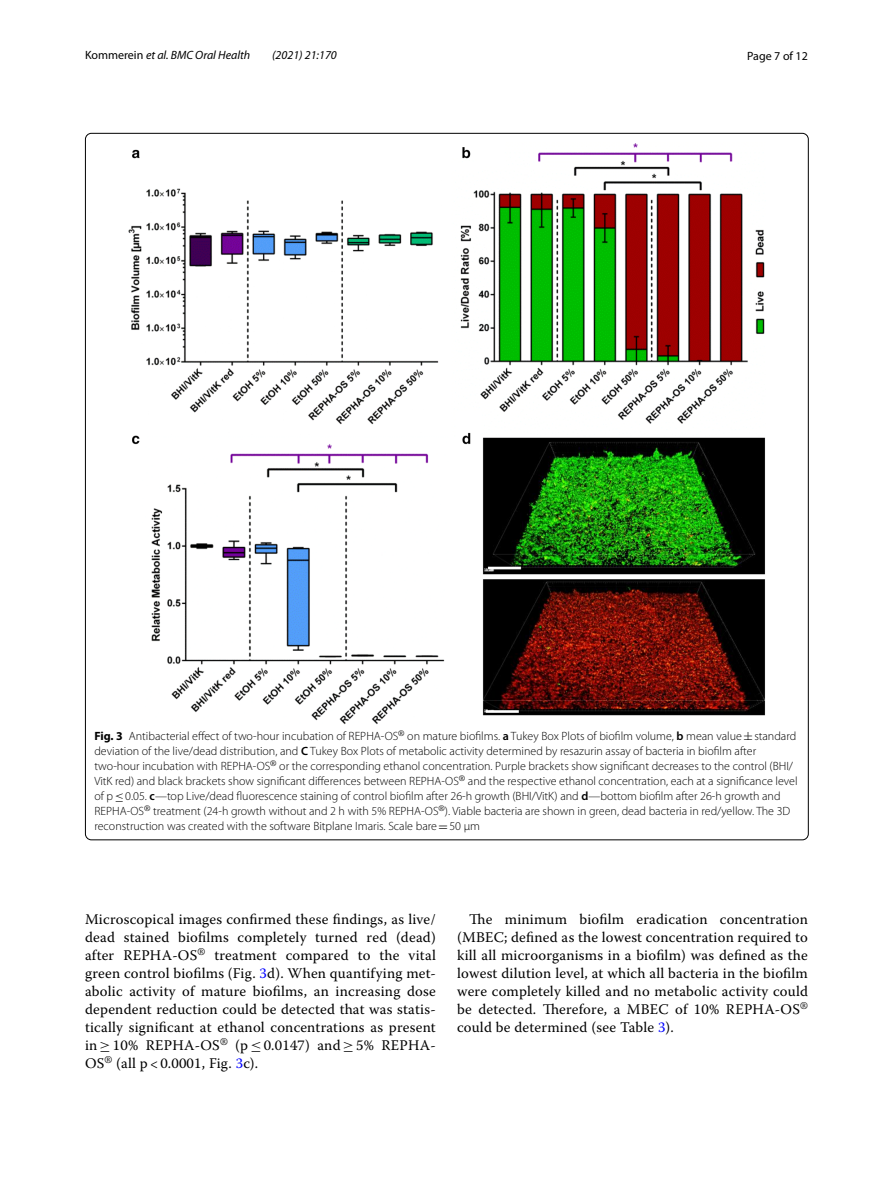
<style>
.page{position:relative;width:893px;height:1187px;background:#fff}
.page>*{position:absolute;margin:0;border:0;box-sizing:border-box;transform-origin:0 0}
.t1{font:14.7px/18px "Warnock Pro";letter-spacing:.015em;color:#000;text-align:justify}
.t2{font:300 12px/15px "Myriad Pro";color:#000}
.t3{font:italic 12px "Myriad Pro";color:#000}
.t4{font:12px "Myriad Pro";color:#000}
.s1{font-style:normal}
.s2{font-weight:700}
.s3{font-weight:600}
.s4{font-family:"MTSY";font-weight:400}
.s5{color:#00f}
.s6{font-family:"MTSY"}
</style>
<div class="page">
<img style="left:128px;top:143px;width:637px;height:582px">
<p class="t3" style="left:85px;top:48px;width:167px"><span class="s1">Kommerein</span> et al. BMC Oral Health</p>
<p class="t3" style="left:272px;top:48px;width:66px">(2021) 21:170</p>
<p class="t4" style="left:747px;top:48px;width:62px">Page 7 of 12</p>
<p class="t2" style="left:94px;top:729px;width:705px"><span class="s2">Fig. 3</span> Antibacterial effect of two-hour incubation of REPHA-OS<sup>®</sup> on mature biofilms. <span class="s3">a</span> Tukey Box Plots of biofilm volume, <span class="s3">b</span> mean value<span class="s4">±</span>standard deviation of the live/dead distribution, and <span class="s3">C</span> Tukey Box Plots of metabolic activity determined by resazurin assay of bacteria in biofilm after two-hour incubation with REPHA-OS<sup>®</sup> or the corresponding ethanol concentration. Purple brackets show significant decreases to the control (BHI/ VitK red) and black brackets show significant differences between REPHA-OS<sup>®</sup> and the respective ethanol concentration, each at a significance level of p<span class="s4">≤</span>0.05. <span class="s3">c</span>—top Live/dead fluorescence staining of control biofilm after 26-h growth (BHI/VitK) and <span class="s3">d</span>—bottom biofilm after 26-h growth and REPHA-OS<sup>®</sup> treatment (24-h growth without and 2 h with 5% REPHA-OS<sup>®</sup>). Viable bacteria are shown in green, dead bacteria in red/yellow. The 3D reconstruction was created with the software Bitplane Imaris. Scale bare<span class="s4">=</span>50 µm</p>
<p class="t1" style="left:85px;top:910px;width:352px">Microscopical images confirmed these findings, as live/ dead stained biofilms completely turned red (dead) after REPHA-OS<sup>®</sup> treatment compared to the vital green control biofilms (Fig. <span class="s5">3</span>d). When quantifying met&shy;abolic activity of mature biofilms, an increasing dose dependent reduction could be detected that was statis&shy;tically significant at ethanol concentrations as present in <span class="s6">≥</span> 10% REPHA-OS<sup>®</sup> (p <span class="s6">≤</span> 0.0147) and <span class="s6">≥</span> 5% REPHA-OS<sup>®</sup> (all p &lt; 0.0001, Fig. <span class="s5">3</span>c).</p>
<p class="t1" style="left:457px;top:910px;width:352px;text-indent:12px">The minimum biofilm eradication concentration (MBEC; defined as the lowest concentration required to kill all microorganisms in a biofilm) was defined as the lowest dilution level, at which all bacteria in the biofilm were completely killed and no metabolic activity could be detected. Therefore, a MBEC of 10% REPHA-OS<sup>® </sup>could be determined (see Table <span class="s5">3</span>).</p>
</div>
